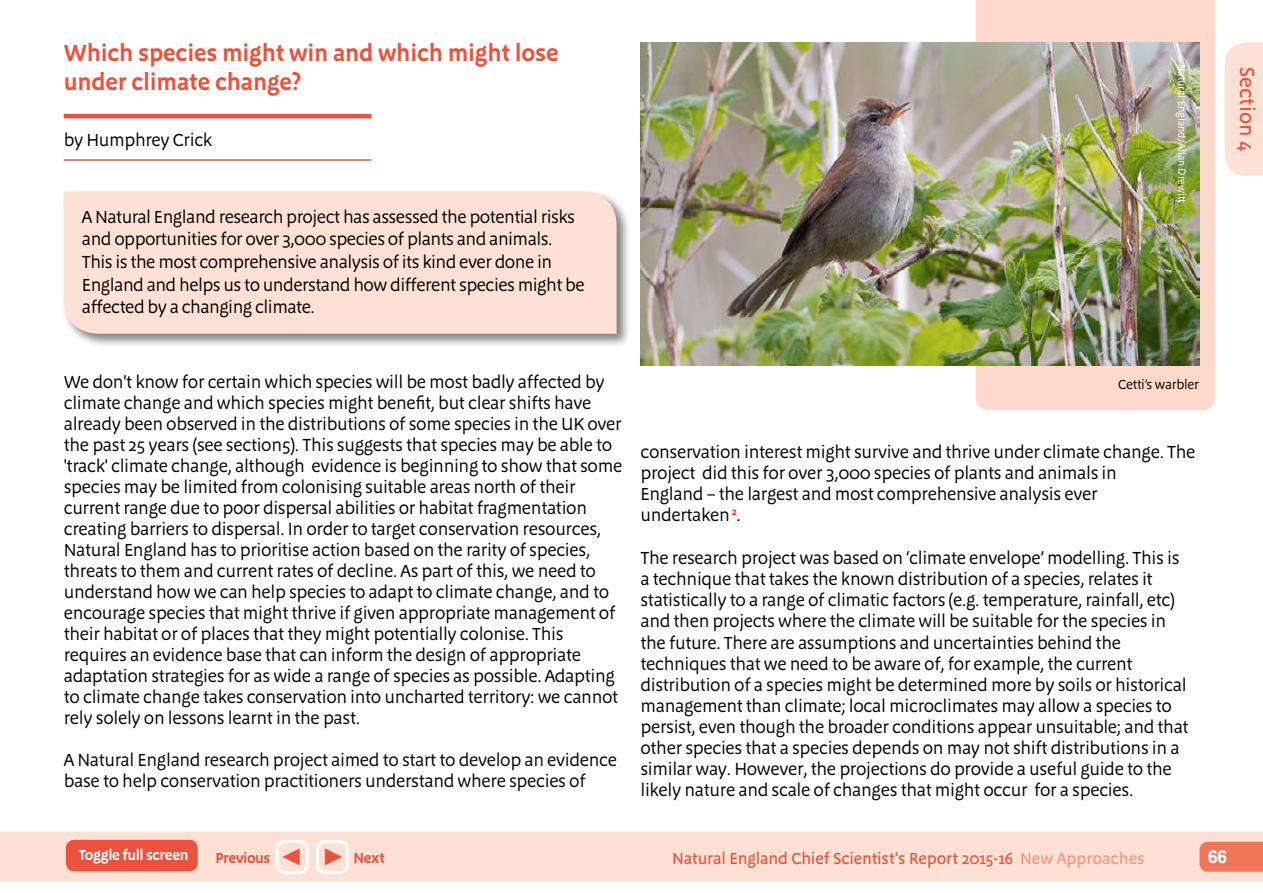
<style>
.page{position:relative;width:1263px;height:893px;background:#fff}
.page>*{position:absolute;margin:0;border:0;box-sizing:border-box;transform-origin:0 0}
.t1{font:600 24px/28.8px "Megano OT";letter-spacing:-.01em;color:#ed513b}
.t2{font:500 21px "Megano OT";color:#ed513b}
.t3{font:18px/21px "Megano OT";letter-spacing:-.02em;color:#000}
.t4{font:700 18px "Arial";color:#fff}
.t5{font:500 16.5px "Megano OT";letter-spacing:-.01em;color:#ed513b}
.t6{font:600 15px "Megano OT";letter-spacing:-.03em;color:#fff}
.t7{font:600 15px "Megano OT";letter-spacing:-.03em;color:#ed513b}
.t8{font:13.5px "Megano OT";letter-spacing:-.02em;color:#000}
.t9{font:10.5px "Megano OT";color:#fff}
.s1{font-family:"Arial";font-weight:400;font-size:24px}
.s2{color:#f49579}
</style>
<div class="page">
<div style="left:1225px;top:43px;width:38px;height:133px;background:#fde1d5"></div>
<div style="left:0;top:832px;width:1263px;height:50px;background:#fde1d5"></div>
<div style="left:66px;top:840px;width:132px;height:31px;background:#ed513b;border-radius:9px"></div>
<div style="left:276px;top:840px;width:33px;height:34px;border:3px solid #fff;border-radius:9px"></div>
<div style="left:316px;top:840px;width:33px;height:34px;border:3px solid #fff;border-radius:9px"></div>
<div style="left:1199px;top:842px;width:64px;height:30px;background:#f17659"></div>
<hr style="left:64px;top:159px;width:307px;height:2px;background:#ed513b">
<hr style="left:64px;top:114px;width:307px;height:4px;background:#ed513b">
<div style="left:61px;top:189px;width:570px;height:159px;background:#000;opacity:.5"></div>
<div style="left:64px;top:191px;width:553px;height:143px;background:#fde1d5"></div>
<div style="left:976px;top:0;width:239px;height:410px;background:#fcd9ca"></div>
<img style="left:640px;top:42px;width:559px;height:323px">
<h1 class="t1" style="left:64px;top:38px;width:496px">Which species might win and which might lose under climate change?</h1>
<p class="t3" style="left:64px;top:129px;width:150px">by Humphrey Crick</p>
<p class="t3" style="left:82px;top:206px;width:504px;line-height:22.5px">A Natural England research project has assessed the potential risks and opportunities for over 3,000 species of plants and animals.<br>This is the most comprehensive analysis of its kind ever done in England and helps us to understand how different species might be affected by a changing climate.</p>
<p class="t9" style="left:1188px;top:55px;width:150px;rotate:90deg">© Natural England/Allan Drewitt</p>
<p class="t2" style="left:1260px;top:67px;width:86px;rotate:90deg">Section 4</p>
<p class="t3" style="left:64px;top:372px;width:560px">We don't know for certain which species will be most badly affected by climate change and which species might benefit, but clear shifts have already been observed in the distributions of some species in the UK over the past 25 years (see section5). This suggests that species may be able to 'track' climate change, although evidence is beginning to show that some species may be limited from colonising suitable areas north of their current range due to poor dispersal abilities or habitat fragmentation creating barriers to dispersal. In order to target conservation resources, Natural England has to prioritise action based on the rarity of species, threats to them and current rates of decline. As part of this, we need to understand how we can help species to adapt to climate change, and to encourage species that might thrive if given appropriate management of their habitat or of places that they might potentially colonise. This requires an evidence base that can inform the design of appropriate adaptation strategies for as wide a range of species as possible. Adapting to climate change takes conservation into uncharted territory: we cannot rely solely on lessons learnt in the past.</p>
<p class="t3" style="left:64px;top:750px;width:555px">A Natural England research project aimed to start to develop an evidence base to help conservation practitioners understand where species of</p>
<p class="t8" style="left:1118px;top:376px;width:83px">Cetti’s warbler</p>
<p class="t3" style="left:640px;top:441px;width:556px">conservation interest might survive and thrive under climate change. The project did this for over 3,000 species of plants and animals in<br>England – the largest and most comprehensive analysis ever<br>undertaken <sup>2</sup>.</p>
<p class="t3" style="left:640px;top:548px;width:550px">The research project was based on ‘climate envelope’ modelling. This is a technique that takes the known distribution of a species, relates it statistically to a range of climatic factors (e.g. temperature, rainfall, etc) and then projects where the climate will be suitable for the species in the future. There are assumptions and uncertainties behind the techniques that we need to be aware of, for example, the current distribution of a species might be determined more by soils or historical management than climate; local microclimates may allow a species to persist, even though the broader conditions appear unsuitable; and that other species that a species depends on may not shift distributions in a similar way. However, the projections do provide a useful guide to the likely nature and scale of changes that might occur for a species.</p>
<p class="t6" style="left:79px;top:846px;width:112px">Toggle full screen</p>
<p class="t7" style="left:215px;top:849px;width:89px">Previous <span class="s1">◄</span></p>
<p class="t7" style="left:353px;top:849px;width:33px">Next</p>
<p class="t5" style="left:672px;top:849px;width:474px">Natural England Chief Scientist's Report 2015-16 <span class="s2">New Approaches</span></p>
<p class="t4" style="left:1208px;top:844px;width:21px">66</p>
</div>
